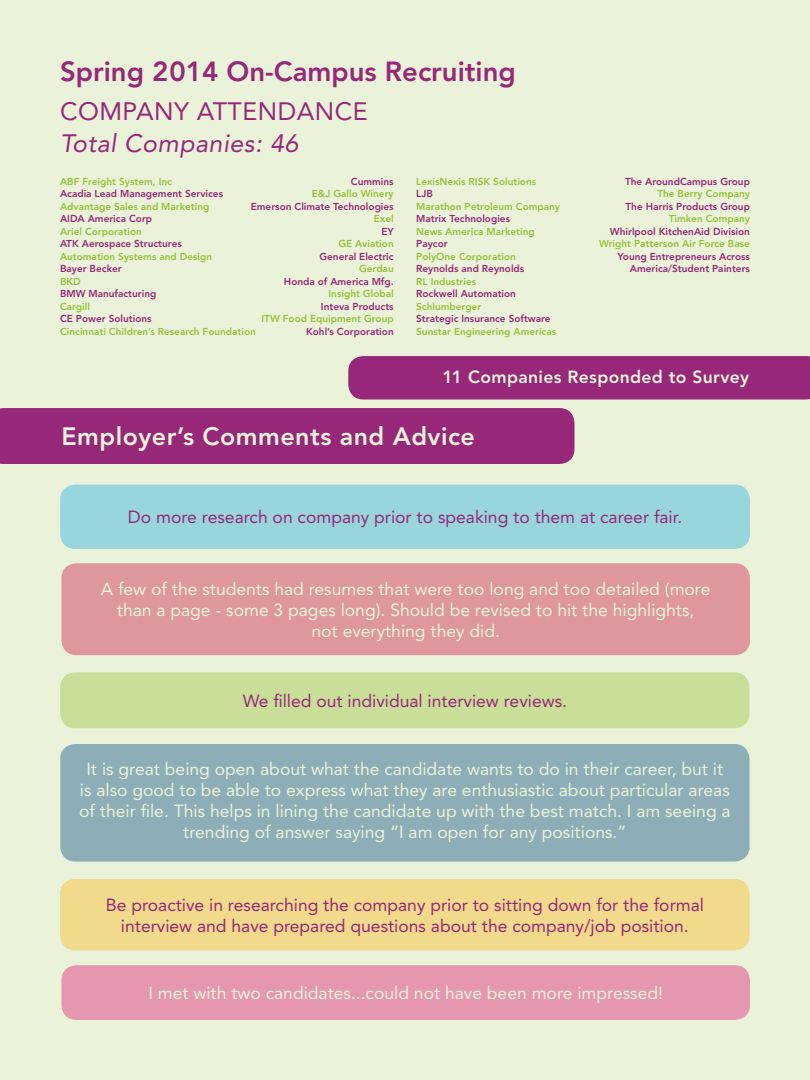
<style>
.page{position:relative;width:810px;height:1080px;background:#eaf3d9}
.page>*{position:absolute;margin:0;border:0;box-sizing:border-box;transform-origin:0 0}
.t1{font:800 27.5px "Avenir LT Std";color:#972779}
.t2{font:800 25px "Avenir LT Std";letter-spacing:.02em;color:#eaf3d9}
.t3{font:25px "Avenir LT Std";letter-spacing:.02em;color:#972779}
.t4{font:italic 25px "Avenir LT Std";letter-spacing:.02em;color:#972779}
.t5{font:17.5px/21.2px "Avenir LT Std";color:#eaf3d9;text-align:center}
.t6{font:17.5px/21.2px "Avenir LT Std";color:#972779;text-align:center}
.t7{font:800 17.5px "Avenir LT Std";letter-spacing:.02em;color:#eaf3d9}
.t8{font:800 10px/12.5px "Avenir LT Std";color:#972779;text-align:right}
.t9{font:800 10px "Avenir LT Std";color:#98c139}
</style>
<div class="page">
<div style="left:60px;top:744px;width:690px;height:118px;background:#8daeb7;border-radius:15px"></div>
<div style="left:348px;top:356px;width:462px;height:43px;background:#972779"></div>
<div style="left:0;top:408px;width:575px;height:56px;background:#972779"></div>
<div style="left:60px;top:485px;width:690px;height:64px;background:#99d5dc;border-radius:15px"></div>
<div style="left:61px;top:563px;width:689px;height:92px;background:#de979c;border-radius:15px"></div>
<div style="left:60px;top:672px;width:690px;height:56px;background:#c9df99;border-radius:15px"></div>
<div style="left:61px;top:965px;width:689px;height:55px;background:#e697b0;border-radius:15px"></div>
<div style="left:60px;top:879px;width:690px;height:71px;background:#f1da8b;border-radius:15px"></div>
<h1 class="t1" style="left:60px;top:55px;width:457px">Spring 2014 On-Campus Recruiting</h1>
<h2 class="t3" style="left:60px;top:96px;width:309px">COMPANY ATTENDANCE</h2>
<h2 class="t4" style="left:60px;top:129px;width:240px">Total Companies: 46</h2>
<p class="t9" style="left:60px;top:175px;width:114px">ABF Freight System, Inc</p>
<p class="t8" style="left:60px;top:187px;width:165px">Acadia Lead Management Services</p>
<p class="t9" style="left:60px;top:200px;width:151px">Advantage Sales and Marketing</p>
<p class="t8" style="left:60px;top:212px;width:94px">AIDA America Corp</p>
<p class="t9" style="left:60px;top:225px;width:83px">Ariel Corporation</p>
<p class="t8" style="left:60px;top:237px;width:123px">ATK Aerospace Structures</p>
<p class="t9" style="left:60px;top:250px;width:154px">Automation Systems and Design</p>
<p class="t8" style="left:60px;top:262px;width:63px">Bayer Becker</p>
<p class="t9" style="left:60px;top:275px;width:22px">BKD</p>
<p class="t8" style="left:60px;top:287px;width:98px">BMW Manufacturing</p>
<p class="t9" style="left:60px;top:300px;width:32px">Cargill</p>
<p class="t8" style="left:60px;top:312px;width:93px">CE Power Solutions</p>
<p class="t9" style="left:60px;top:325px;width:197px">Cincinnati Children’s Research Foundation</p>
<p class="t9" style="left:416px;top:175px;width:121px">LexisNexis RISK Solutions</p>
<p class="t8" style="left:416px;top:187px;width:18px">LJB</p>
<p class="t9" style="left:416px;top:200px;width:145px">Marathon Petroleum Company</p>
<p class="t8" style="left:416px;top:212px;width:95px">Matrix Technologies</p>
<p class="t9" style="left:416px;top:225px;width:120px">News America Marketing</p>
<p class="t8" style="left:416px;top:237px;width:33px">Paycor</p>
<p class="t9" style="left:416px;top:250px;width:101px">PolyOne Corporation</p>
<p class="t8" style="left:416px;top:262px;width:110px">Reynolds and Reynolds</p>
<p class="t9" style="left:416px;top:275px;width:62px">RL Industries</p>
<p class="t8" style="left:416px;top:287px;width:101px">Rockwell Automation</p>
<p class="t9" style="left:416px;top:300px;width:67px">Schlumberger</p>
<p class="t8" style="left:416px;top:312px;width:136px">Strategic Insurance Software</p>
<p class="t9" style="left:416px;top:325px;width:142px">Sunstar Engineering Americas</p>
<p class="t8" style="left:351px;top:175px;width:44px">Cummins</p>
<p class="t9" style="left:312px;top:188px;width:83px">E&amp;J Gallo Winery</p>
<p class="t8" style="left:251px;top:200px;width:144px">Emerson Climate Technologies</p>
<p class="t9" style="left:374px;top:213px;width:21px">Exel</p>
<p class="t8" style="left:381px;top:225px;width:14px">EY</p>
<p class="t9" style="left:338px;top:238px;width:57px">GE Aviation</p>
<p class="t8" style="left:319px;top:250px;width:76px">General Electric</p>
<p class="t9" style="left:359px;top:263px;width:36px">Gerdau</p>
<p class="t8" style="left:284px;top:275px;width:111px">Honda of America Mfg.</p>
<p class="t9" style="left:329px;top:288px;width:67px">Insight Global</p>
<p class="t8" style="left:321px;top:300px;width:74px">Inteva Products</p>
<p class="t9" style="left:262px;top:313px;width:134px">ITW Food Equipment Group</p>
<p class="t8" style="left:306px;top:325px;width:89px">Kohl’s Corporation</p>
<p class="t8" style="left:625px;top:175px;width:126px">The AroundCampus Group</p>
<p class="t9" style="left:657px;top:188px;width:94px">The Berry Company</p>
<p class="t8" style="left:626px;top:200px;width:126px">The Harris Products Group</p>
<p class="t9" style="left:669px;top:213px;width:83px">Timken Company</p>
<p class="t8" style="left:610px;top:225px;width:142px">Whirlpool KitchenAid Division</p>
<p class="t9" style="left:599px;top:238px;width:152px">Wright Patterson Air Force Base</p>
<p class="t8" style="left:618px;top:250px;width:134px">Young Entrepreneurs Across<br>America/Student Painters</p>
<p class="t7" style="left:442px;top:367px;width:309px">11 Companies Responded to Survey</p>
<h2 class="t2" style="left:61px;top:422px;width:415px">Employer’s Comments and Advice</h2>
<p class="t6" style="left:128px;top:507px;width:556px">Do more research on company prior to speaking to them at career fair.</p>
<p class="t5" style="left:101px;top:578px;width:611px">A few of the students had resumes that were too long and too detailed (more than a page - some 3 pages long). Should be revised to hit the highlights,<br>not everything they did.</p>
<p class="t6" style="left:243px;top:690px;width:326px">We filled out individual interview reviews.</p>
<p class="t5" style="left:79px;top:758px;width:653px">It is great being open about what the candidate wants to do in their career, but it is also good to be able to express what they are enthusiastic about particular areas of their file. This helps in lining the candidate up with the best match. I am seeing a trending of answer saying “I am open for any positions.”</p>
<p class="t6" style="left:106px;top:894px;width:600px">Be proactive in researching the company prior to sitting down for the formal interview and have prepared questions about the company/job position.</p>
<p class="t5" style="left:148px;top:983px;width:516px">I met with two candidates...could not have been more impressed!</p>
</div>
